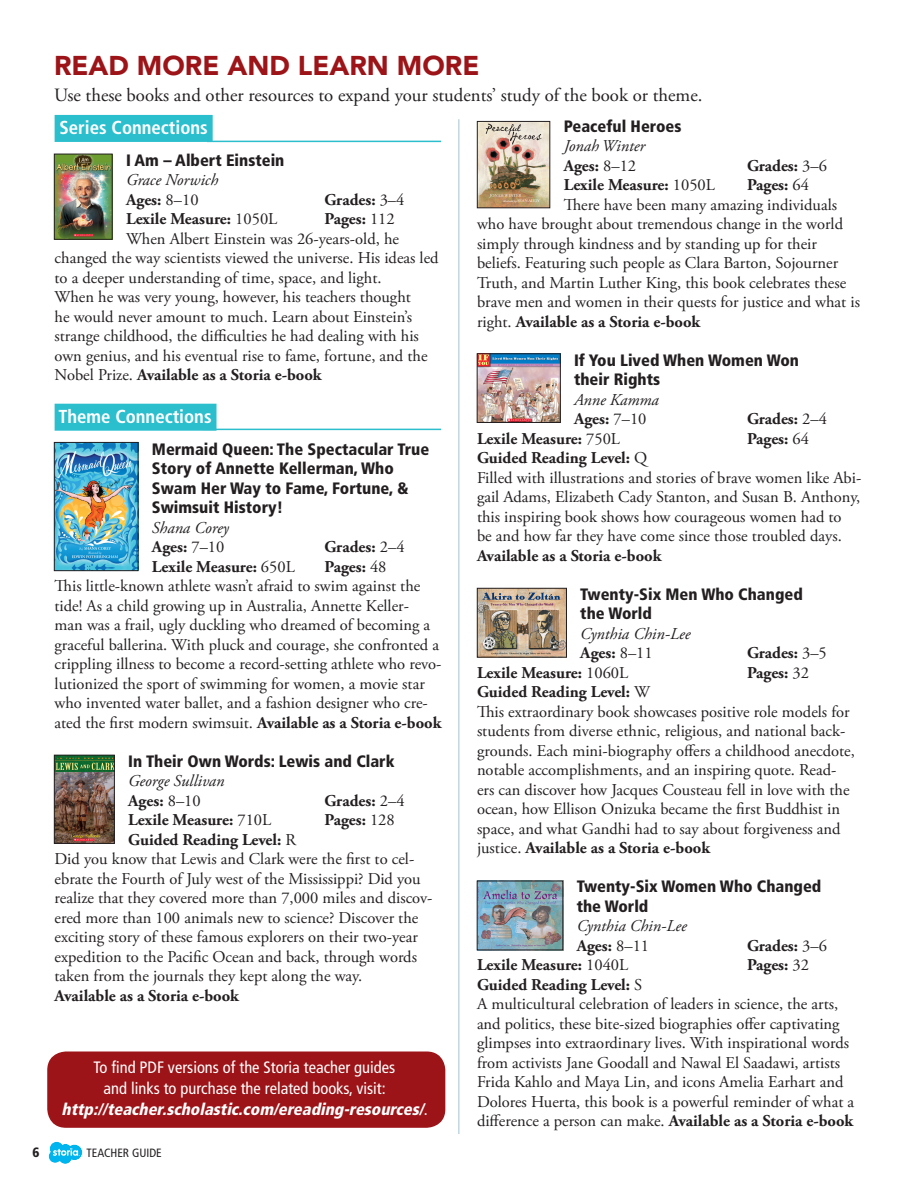
<style>
.page{position:relative;width:918px;height:1188px;background:#fff}
.page>*{position:absolute;margin:0;border:0;box-sizing:border-box;transform-origin:0 0}
.t1{font:900 27px "Avenir";color:#9c1418}
.t2{font:18.75px "Adobe Garamond Pro";color:#231f20}
.b-head{font:700 condensed 18.75px "Frutiger";color:#fff}
.ReadMore_body{font:16.5px/19.5px "Adobe Garamond Pro";color:#231f20}
.ReadMore_body-2{font:700 16.5px "Adobe Garamond Pro";color:#231f20}
.Readmore_titles{font:900 condensed 16.5px/19.5px "Frutiger";color:#231f20}
.ContentArea_body{font:condensed 16.5px/21px "Frutiger";color:#fff;text-align:center}
.ReadMore_body-3{font:italic 16.5px "Adobe Garamond Pro";color:#231f20}
.t3{font:900 condensed 13.5px "Frutiger";color:#231f20}
.t4{font:condensed 12px "Frutiger";color:#231f20}
.s1{font-weight:400}
.s2{font-weight:700}
.s3{font-weight:900;font-style:italic}
</style>
<div class="page">
<svg style="left:48px;top:1141px;width:35px;height:23px"></svg>
<div style="left:55px;top:115px;width:158px;height:27px;background:#2bbfce"></div>
<div style="left:55px;top:404px;width:162px;height:27px;background:#2bbfce"></div>
<img style="left:56px;top:156px;width:55px;height:82px">
<div style="left:54px;top:154px;width:59px;height:86px;border:1px solid #231f20"></div>
<hr style="left:207px;top:141px;width:234px;height:1px;background:#2bbfce">
<img style="left:56px;top:444px;width:80px;height:125px">
<div style="left:54px;top:442px;width:84px;height:129px;border:1px solid #231f20"></div>
<hr style="left:458px;top:119px;width:1px;height:1015px;background:#a3c2d1">
<img style="left:56px;top:757px;width:57px;height:85px">
<div style="left:54px;top:755px;width:61px;height:89px;border:1px solid #231f20"></div>
<hr style="left:203px;top:429px;width:238px;height:1px;background:#2bbfce">
<img style="left:479px;top:123px;width:69px;height:83px">
<div style="left:477px;top:121px;width:73px;height:87px;border:1px solid #231f20"></div>
<img style="left:479px;top:356px;width:80px;height:65px">
<div style="left:477px;top:354px;width:84px;height:69px;border:1px solid #231f20"></div>
<img style="left:479px;top:590px;width:86px;height:65px">
<div style="left:477px;top:588px;width:90px;height:69px;border:1px solid #231f20"></div>
<img style="left:479px;top:883px;width:82px;height:65px">
<div style="left:477px;top:881px;width:86px;height:69px;border:1px solid #231f20"></div>
<div style="left:48px;top:1052px;width:397px;height:75px;background:#9c1418;border-radius:18px"></div>
<div style="left:47px;top:1052px;width:398px;height:76px;border:2px solid #9c1418;border-radius:18px"></div>
<p class="t1" style="left:54px;top:49px;width:427px">READ MORE AND LEARN MORE</p>
<p class="t2" style="left:54px;top:84px;width:650px">Use these books and other resources to expand your students’ study of the book or theme.</p>
<p class="b-head" style="left:59px;top:117px;width:150px">Series Connections</p>
<p class="Readmore_titles" style="left:126px;top:150px;width:160px">I Am – Albert Einstein</p>
<p class="ReadMore_body-3" style="left:126px;top:170px;width:94px">Grace Norwich</p>
<p class="ReadMore_body-2" style="left:126px;top:190px;width:74px">Ages: <span class="s1">8–10</span></p>
<p class="ReadMore_body-2" style="left:325px;top:190px;width:81px">Grades: <span class="s1">3–4</span></p>
<p class="ReadMore_body-2" style="left:126px;top:210px;width:153px">Lexile Measure: <span class="s1">1050L</span></p>
<p class="ReadMore_body-2" style="left:325px;top:210px;width:72px">Pages: <span class="s1">112</span></p>
<p class="ReadMore_body" style="left:55px;top:230px;width:386px;text-indent:71px">When Albert Einstein was 26-years-old, he changed the way scientists viewed the universe. His ideas led to a deeper understanding of time, space, and light.</p>
<p class="ReadMore_body" style="left:55px;top:288px;width:374px">When he was very young, however, his teachers thought he would never amount to much. Learn about Einstein’s strange childhood, the difficulties he had dealing with his own genius, and his eventual rise to fame, fortune, and the Nobel Prize. <span class="s2">Available as a Storia e-book</span></p>
<p class="b-head" style="left:58px;top:406px;width:155px">Theme Connections</p>
<p class="Readmore_titles" style="left:152px;top:439px;width:279px">Mermaid Queen: The Spectacular True<br>Story of Annette Kellerman, Who<br>Swam Her Way to Fame, Fortune, &amp;<br>Swimsuit History!</p>
<p class="ReadMore_body-3" style="left:152px;top:518px;width:78px">Shana Corey</p>
<p class="ReadMore_body-2" style="left:152px;top:537px;width:74px">Ages: <span class="s1">7–10</span></p>
<p class="ReadMore_body-2" style="left:325px;top:537px;width:82px">Grades: <span class="s1">2–4</span></p>
<p class="ReadMore_body-2" style="left:152px;top:557px;width:144px">Lexile Measure: <span class="s1">650L</span></p>
<p class="ReadMore_body-2" style="left:325px;top:557px;width:63px">Pages: <span class="s1">48</span></p>
<p class="ReadMore_body" style="left:55px;top:577px;width:388px">This little-known athlete wasn’t afraid to swim against the tide! As a child growing up in Australia, Annette Keller-<br>man was a frail, ugly duckling who dreamed of becoming a graceful ballerina. With pluck and courage, she confronted a crippling illness to become a record-setting athlete who revo&shy;lutionized the sport of swimming for women, a movie star who invented water ballet, and a fashion designer who cre&shy;ated the first modern swimsuit. <span class="s2">Available as a Storia e-book</span></p>
<p class="Readmore_titles" style="left:128px;top:751px;width:268px">In Their Own Words: Lewis and Clark</p>
<p class="ReadMore_body-3" style="left:128px;top:771px;width:98px">George Sullivan</p>
<p class="ReadMore_body-2" style="left:128px;top:791px;width:74px">Ages: <span class="s1">8–10</span></p>
<p class="ReadMore_body-2" style="left:325px;top:791px;width:82px">Grades: <span class="s1">2–4</span></p>
<p class="ReadMore_body-2" style="left:128px;top:810px;width:145px">Lexile Measure: <span class="s1">710L</span></p>
<p class="ReadMore_body-2" style="left:325px;top:810px;width:72px">Pages: <span class="s1">128</span></p>
<p class="ReadMore_body-2" style="left:128px;top:830px;width:169px">Guided Reading Level: <span class="s1">R</span></p>
<p class="ReadMore_body" style="left:55px;top:850px;width:379px">Did you know that Lewis and Clark were the first to cel&shy;ebrate the Fourth of July west of the Mississippi? Did you realize that they covered more than 7,000 miles and discov&shy;ered more than 100 animals new to science? Discover the exciting story of these famous explorers on their two-year expedition to the Pacific Ocean and back, through words taken from the journals they kept along the way.</p>
<p class="ReadMore_body-2" style="left:55px;top:986px;width:186px">Available as a Storia e-book</p>
<p class="Readmore_titles" style="left:564px;top:116px;width:119px">Peaceful Heroes</p>
<p class="ReadMore_body-3" style="left:564px;top:136px;width:83px">Jonah Winter</p>
<p class="ReadMore_body-2" style="left:564px;top:156px;width:74px">Ages: <span class="s1">8–12</span></p>
<p class="ReadMore_body-2" style="left:747px;top:156px;width:82px">Grades: <span class="s1">3–6</span></p>
<p class="ReadMore_body-2" style="left:564px;top:175px;width:153px">Lexile Measure: <span class="s1">1050L</span></p>
<p class="ReadMore_body-2" style="left:747px;top:175px;width:63px">Pages: <span class="s1">64</span></p>
<p class="ReadMore_body" style="left:477px;top:195px;width:385px;text-indent:87px">There have been many amazing individuals who have brought about tremendous change in the world simply through kindness and by standing up for their beliefs. Featuring such people as Clara Barton, Sojourner Truth, and Martin Luther King, this book celebrates these brave men and women in their quests for justice and what is right. <span class="s2">Available as a Storia e-book</span></p>
<p class="Readmore_titles" style="left:574px;top:350px;width:227px">If You Lived When Women Won their Rights</p>
<p class="ReadMore_body-3" style="left:574px;top:389px;width:86px">Anne Kamma</p>
<p class="ReadMore_body-2" style="left:574px;top:409px;width:74px">Ages: <span class="s1">7–10</span></p>
<p class="ReadMore_body-2" style="left:747px;top:409px;width:82px">Grades: <span class="s1">2–4</span></p>
<p class="ReadMore_body-2" style="left:477px;top:429px;width:145px">Lexile Measure: <span class="s1">750L</span></p>
<p class="ReadMore_body-2" style="left:747px;top:429px;width:64px">Pages: <span class="s1">64</span></p>
<p class="ReadMore_body-2" style="left:477px;top:448px;width:172px">Guided Reading Level: <span class="s1">Q</span></p>
<p class="ReadMore_body" style="left:477px;top:468px;width:386px">Filled with illustrations and stories of brave women like Abi&shy;gail Adams, Elizabeth Cady Stanton, and Susan B. Anthony, this inspiring book shows how courageous women had to<br>be and how far they have come since those troubled days.<br><span class="s2">Available as a Storia e-book</span></p>
<p class="Readmore_titles" style="left:580px;top:584px;width:224px">Twenty-Six Men Who Changed the World</p>
<p class="ReadMore_body-3" style="left:580px;top:623px;width:112px">Cynthia Chin-Lee</p>
<p class="ReadMore_body-2" style="left:580px;top:643px;width:74px">Ages: <span class="s1">8–11</span></p>
<p class="ReadMore_body-2" style="left:747px;top:643px;width:81px">Grades: <span class="s1">3–5</span></p>
<p class="ReadMore_body-2" style="left:477px;top:663px;width:153px">Lexile Measure: <span class="s1">1060L</span></p>
<p class="ReadMore_body-2" style="left:747px;top:663px;width:64px">Pages: <span class="s1">32</span></p>
<p class="ReadMore_body-2" style="left:477px;top:682px;width:174px">Guided Reading Level: <span class="s1">W</span></p>
<p class="ReadMore_body" style="left:477px;top:702px;width:379px">This extraordinary book showcases positive role models for students from diverse ethnic, religious, and national back&shy;grounds. Each mini-biography offers a childhood anecdote, notable accomplishments, and an inspiring quote. Read&shy;ers can discover how Jacques Cousteau fell in love with the ocean, how Ellison Onizuka became the first Buddhist in space, and what Gandhi had to say about forgiveness and justice. <span class="s2">Available as a Storia e-book</span></p>
<p class="Readmore_titles" style="left:577px;top:877px;width:246px">Twenty-Six Women Who Changed the World</p>
<p class="ReadMore_body-3" style="left:577px;top:916px;width:112px">Cynthia Chin-Lee</p>
<p class="ReadMore_body-2" style="left:577px;top:936px;width:74px">Ages: <span class="s1">8–11</span></p>
<p class="ReadMore_body-2" style="left:747px;top:936px;width:82px">Grades: <span class="s1">3–6</span></p>
<p class="ReadMore_body-2" style="left:477px;top:955px;width:153px">Lexile Measure: <span class="s1">1040L</span></p>
<p class="ReadMore_body-2" style="left:747px;top:955px;width:64px">Pages: <span class="s1">32</span></p>
<p class="ReadMore_body-2" style="left:477px;top:975px;width:167px">Guided Reading Level: <span class="s1">S</span></p>
<p class="ReadMore_body" style="left:477px;top:995px;width:379px">A multicultural celebration of leaders in science, the arts, and politics, these bite-sized biographies offer captivating glimpses into extraordinary lives. With inspirational words from activists Jane Goodall and Nawal El Saadawi, artists Frida Kahlo and Maya Lin, and icons Amelia Earhart and Dolores Huerta, this book is a powerful reminder of what a difference a person can make. <span class="s2">Available as a Storia e-book</span></p>
<p class="ContentArea_body" style="left:62px;top:1057px;width:368px">To find PDF versions of the Storia teacher guides<br>and links to purchase the related books, visit: <span class="s3">http://teacher.scholastic.com/ereading-resources/</span>.</p>
<p class="t3" style="left:33px;top:1144px;width:9px">6</p>
<p class="t4" style="left:87px;top:1146px;width:77px">TEACHER GUIDE</p>
</div>
